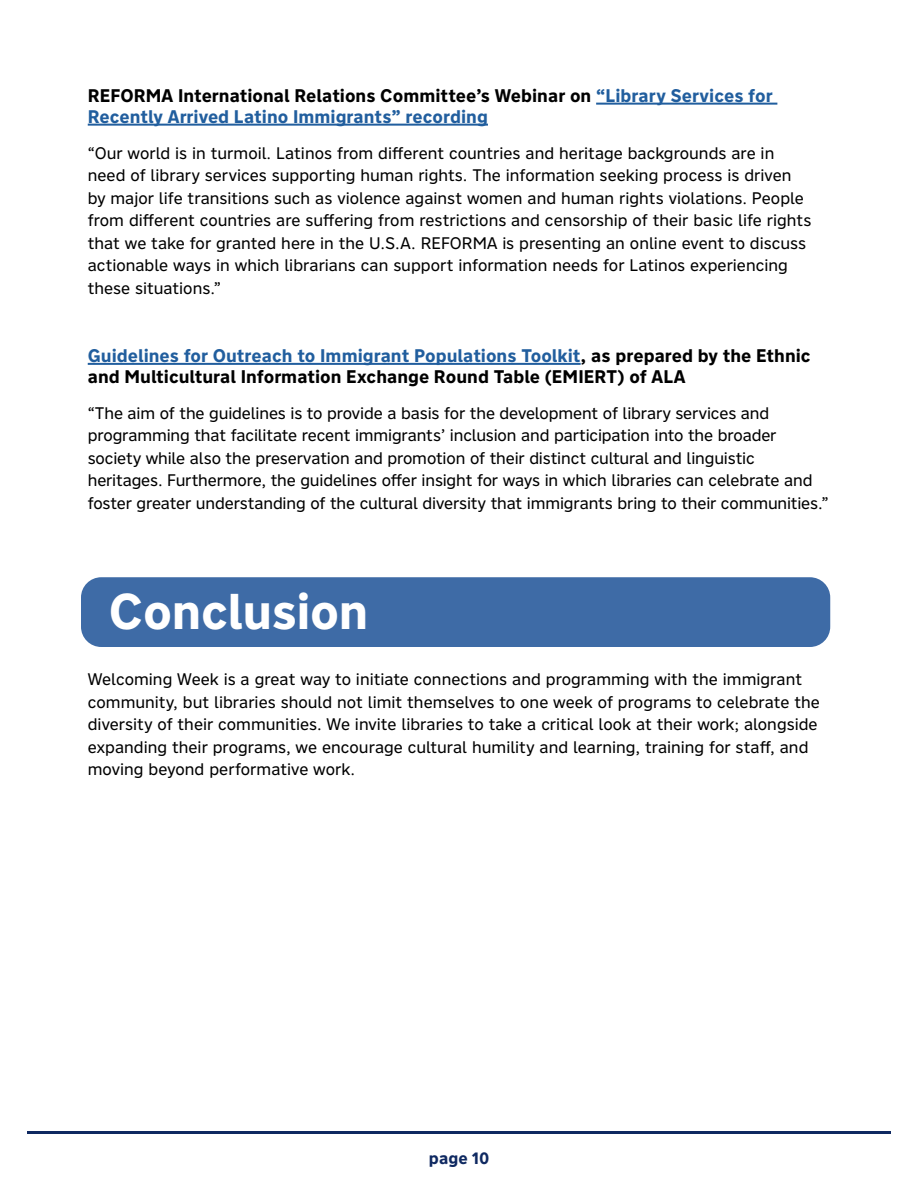
<style>
.page{position:relative;width:918px;height:1188px;background:#fff}
.page>*{position:absolute;margin:0;border:0;box-sizing:border-box;transform-origin:0 0}
.H1_DARK_BLUE{font:700 49.5px "Nort";letter-spacing:-.01em;color:#fff}
.H3_SPACE_BELOW_SPACE_ABOVE{font:700 18px/21px "Nort";color:#000}
.H3_SPACE_BELOW_SPACE_ABOVE-2{font:700 18px/21px "Nort";color:#215e9e}
.COPY{font:16.5px/22.5px "Nort";letter-spacing:-.005em;color:#000}
.t1{font:700 16.5px "Nort";letter-spacing:.005em;color:#0f2961}
.s1{color:#000}
.s2{color:#215e9e}
</style>
<div class="page">
<hr style="left:27px;top:1132px;width:864px;height:2px;background:#0f2961">
<hr style="left:596px;top:103px;width:181px;height:2px;background:#215e9e">
<hr style="left:88px;top:124px;width:400px;height:2px;background:#215e9e">
<hr style="left:88px;top:363px;width:493px;height:2px;background:#215e9e">
<div style="left:81px;top:577px;width:749px;height:70px;background:#3e6ba6;border-radius:20px"></div>
<p class="H3_SPACE_BELOW_SPACE_ABOVE-2" style="left:88px;top:84px;width:686px"><span class="s1">REFORMA International Relations Committee’s Webinar on</span> “Library Services for<br>Recently Arrived Latino Immigrants” recording</p>
<p class="COPY" style="left:88px;top:141px;width:725px">“Our world is in turmoil. Latinos from different countries and heritage backgrounds are in need of library services supporting human rights. The information seeking process is driven by major life transitions such as violence against women and human rights violations. People from different countries are suffering from restrictions and censorship of their basic life rights that we take for granted here in the U.S.A. REFORMA is presenting an online event to discuss actionable ways in which librarians can support information needs for Latinos experiencing these situations.”</p>
<p class="H3_SPACE_BELOW_SPACE_ABOVE" style="left:88px;top:345px;width:725px"><span class="s2">Guidelines for Outreach to Immigrant Populations Toolkit</span>, as prepared by the Ethnic and Multicultural Information Exchange Round Table (EMIERT) of ALA</p>
<p class="COPY" style="left:88px;top:401px;width:742px">“The aim of the guidelines is to provide a basis for the development of library services and programming that facilitate recent immigrants’ inclusion and participation into the broader society while also the preservation and promotion of their distinct cultural and linguistic heritages. Furthermore, the guidelines offer insight for ways in which libraries can celebrate and foster greater understanding of the cultural diversity that immigrants bring to their communities.”</p>
<p class="H1_DARK_BLUE" style="left:109px;top:578px;width:261px">Conclusion</p>
<p class="COPY" style="left:88px;top:668px;width:734px">Welcoming Week is a great way to initiate connections and programming with the immigrant community, but libraries should not limit themselves to one week of programs to celebrate the diversity of their communities. We invite libraries to take a critical look at their work; alongside expanding their programs, we encourage cultural humility and learning, training for staff, and moving beyond performative work.</p>
<p class="t1" style="left:429px;top:1147px;width:62px">page 10</p>
</div>
